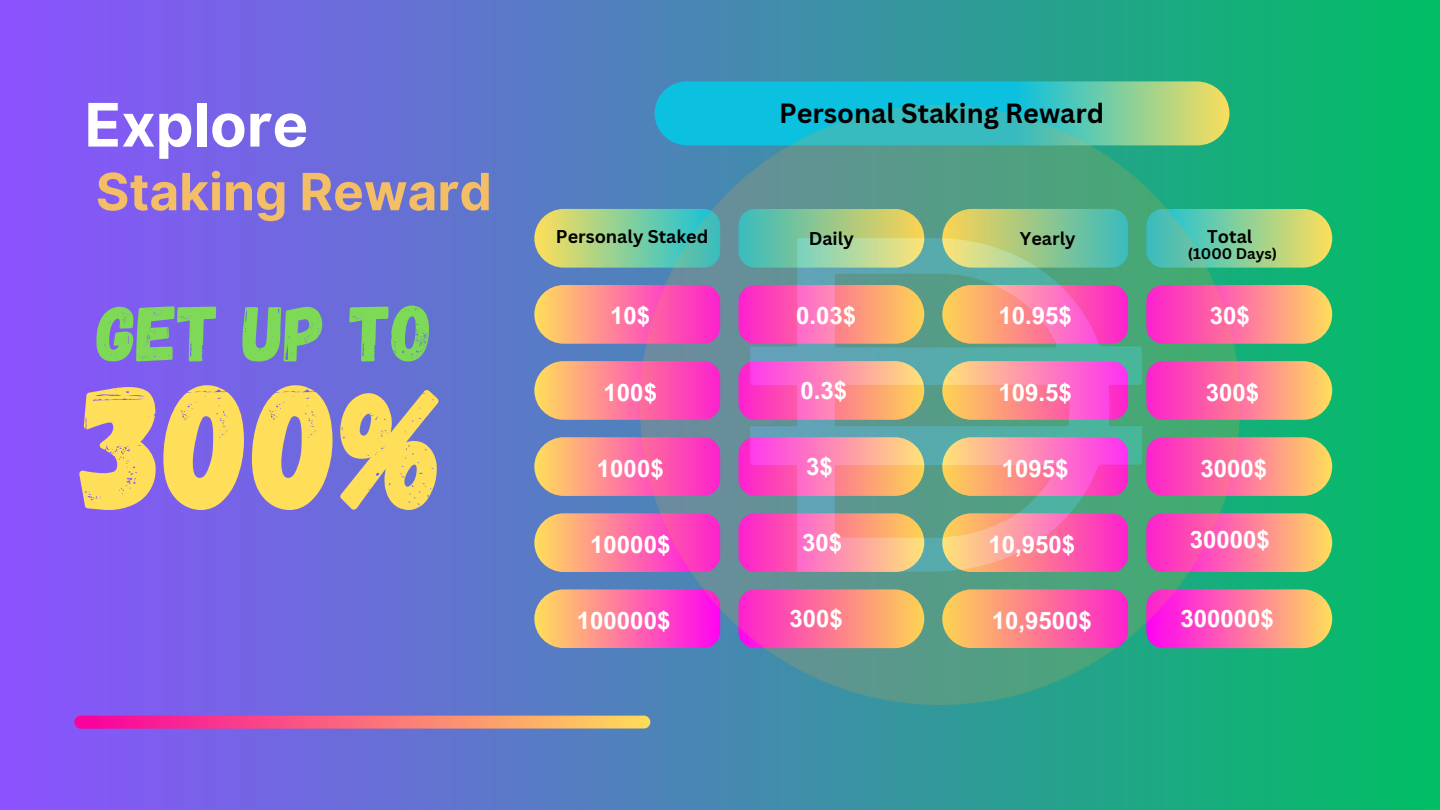
<style>
.page{position:relative;width:1440px;height:810px;background:#fff}
.page>*{position:absolute;margin:0;border:0;box-sizing:border-box;transform-origin:0 0}
.t1{font:180.3px "Gagalin";color:#ffde59}
.t2{font:79px "Gagalin";color:#7ed957}
.t3{font:700 60px "Inter";color:#fff}
.t4{font:700 51.4px "Inter";color:#f3be66}
.t5{font:700 27px "Canva Sans";color:#000}
.t6{font:700 24px "Arial MT Pro";color:#fff}
.t7{font:700 18px "Canva Sans";color:#000}
.t8{font:700 15px "Canva Sans";color:#000}
</style>
<div class="page">
<div style="left:0;top:0;width:1440px;height:810px;background:linear-gradient(to right,#8c52ff,#01be64)"></div>
<svg style="left:534px;top:209px;width:106px;height:58px;background:#b1cf84"></svg>
<svg style="left:534px;top:285px;width:106px;height:59px;background:#f39a8a"></svg>
<svg style="left:534px;top:361px;width:106px;height:59px;background:#f39a8a"></svg>
<svg style="left:534px;top:437px;width:106px;height:59px;background:#f39a8a"></svg>
<svg style="left:534px;top:513px;width:106px;height:59px;background:#f39a8a"></svg>
<svg style="left:534px;top:589px;width:106px;height:59px;background:#f39a8a"></svg>
<svg style="left:654px;top:81px;width:576px;height:24px;background:#35c2c5"></svg>
<svg style="left:1240px;top:209px;width:92px;height:59px;background:#b1d37b"></svg>
<svg style="left:1240px;top:285px;width:92px;height:59px;background:#eda480"></svg>
<svg style="left:1240px;top:361px;width:92px;height:59px;background:#eda480"></svg>
<svg style="left:1240px;top:437px;width:92px;height:59px;background:#eda480"></svg>
<svg style="left:1240px;top:514px;width:92px;height:58px;background:#efa480"></svg>
<svg style="left:1240px;top:590px;width:92px;height:58px;background:#efa480"></svg>
<svg style="left:74px;top:716px;width:576px;height:13px;background:#f66c7e"></svg>
<img style="left:640px;top:105px;width:600px;height:600px">
<h3 class="t3" style="left:85px;top:89px;width:225px">Explore</h3>
<p class="t4" style="left:96px;top:161px;width:398px">Staking Reward</p>
<h5 class="t2" style="left:97px;top:282px;width:337px">Get Up To</h5>
<p class="t1" style="left:81px;top:329px;width:369px">300%</p>
<h4 class="t5" style="left:779px;top:94px;width:327px">Personal Staking Reward</h4>
<p class="t7" style="left:556px;top:224px;width:154px">Personaly Staked</p>
<p class="t7" style="left:809px;top:225px;width:47px">Daily</p>
<h6 class="t7" style="left:1020px;top:225px;width:57px">Yearly</h6>
<p class="t7" style="left:1207px;top:224px;width:47px">Total</p>
<p class="t8" style="left:1188px;top:243px;width:91px">(1000 Days)</p>
<p class="t6" style="left:610px;top:307px;width:42px">10$</p>
<h6 class="t6" style="left:796px;top:307px;width:62px">0.03$</h6>
<p class="t6" style="left:999px;top:307px;width:75px">10.95$</p>
<h6 class="t6" style="left:1210px;top:307px;width:42px">30$</h6>
<h6 class="t6" style="left:604px;top:383px;width:55px">100$</h6>
<p class="t6" style="left:800px;top:382px;width:48px">0.3$</p>
<p class="t6" style="left:999px;top:383px;width:75px">109.5$</p>
<p class="t6" style="left:1206px;top:383px;width:55px">300$</p>
<p class="t6" style="left:597px;top:459px;width:68px">1000$</p>
<h6 class="t6" style="left:806px;top:458px;width:28px">3$</h6>
<h6 class="t6" style="left:1002px;top:459px;width:68px">1095$</h6>
<h6 class="t6" style="left:1201px;top:459px;width:68px">3000$</h6>
<h6 class="t6" style="left:590px;top:535px;width:82px">10000$</h6>
<p class="t6" style="left:802px;top:534px;width:42px">30$</p>
<p class="t6" style="left:989px;top:535px;width:88px">10,950$</p>
<p class="t6" style="left:1190px;top:531px;width:82px">30000$</p>
<p class="t6" style="left:577px;top:611px;width:95px">100000$</p>
<p class="t6" style="left:789px;top:610px;width:55px">300$</p>
<h6 class="t6" style="left:992px;top:611px;width:102px">10,9500$</h6>
<h6 class="t6" style="left:1181px;top:610px;width:95px">300000$</h6>
</div>
